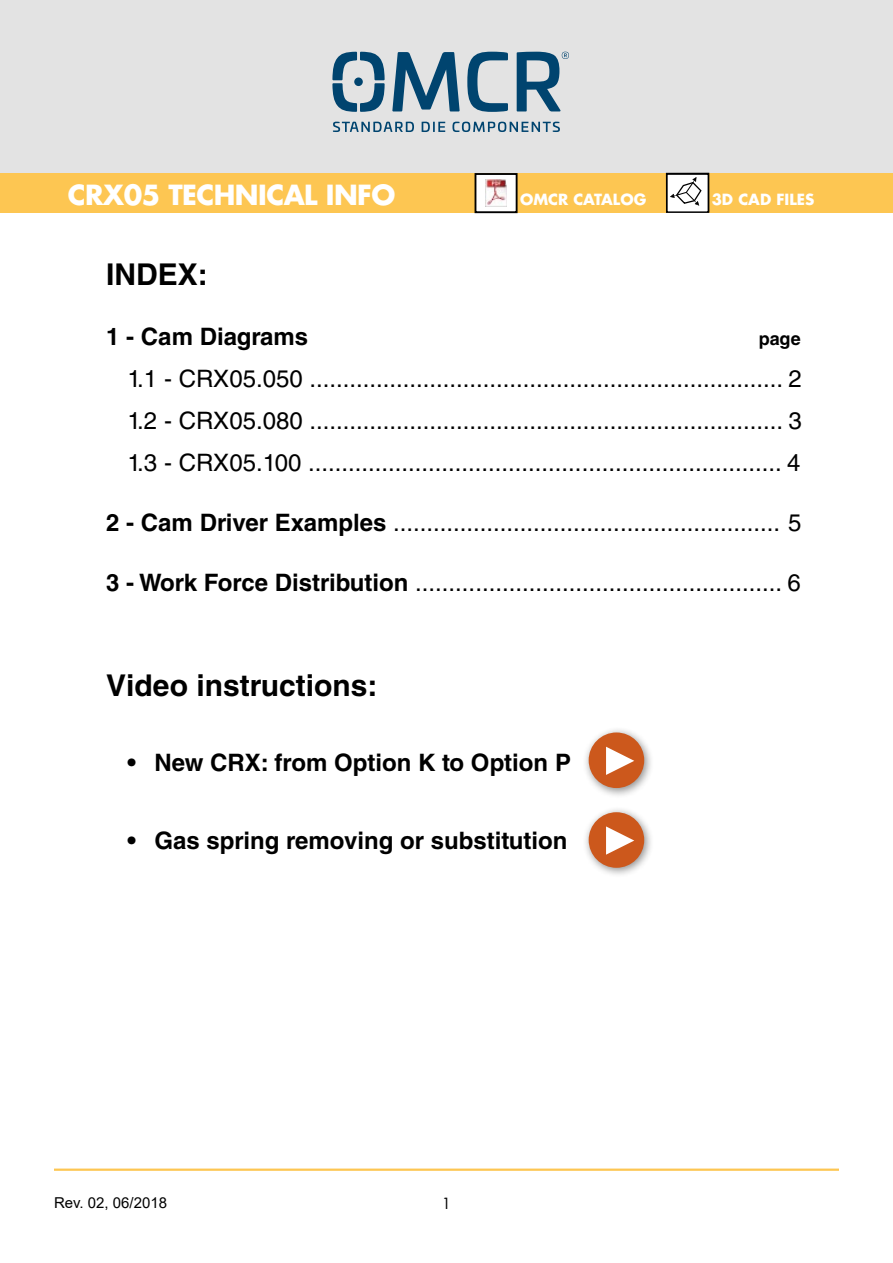
<style>
.page{position:relative;width:893px;height:1263px;background:#fff}
.page>*{position:absolute;margin:0;border:0;box-sizing:border-box;transform-origin:0 0}
.t1{font:700 30px "Helvetica LT Std";color:#000}
.t2{font:700 27px "Futura Std";letter-spacing:-.02em;color:#fff}
.t3{font:24px/42px "Helvetica LT Std";color:#000;text-align:justify}
.t4{font:700 24px "Helvetica LT Std";color:#000}
.t5{font:700 18px "Helvetica LT Std";color:#000}
.t6{font:700 15px "Futura Std";color:#fff}
.t7{font:15px "Arial";color:#000}
.t8{font:15px "Futura Std";color:#000}
.s1{font-weight:700}
</style>
<div class="page">
<hr style="left:54px;top:1168px;width:785px;height:3px;background:#fdc652">
<div style="left:0;top:0;width:893px;height:173px;background:#e3e3e3"></div>
<div style="left:0;top:173px;width:893px;height:40px;background:#fdc652"></div>
<svg style="left:666px;top:173px;width:43px;height:40px;background:#c2c2c2"></svg>
<div style="left:475px;top:174px;width:42px;height:38px;background:#fff"></div>
<div style="left:475px;top:173px;width:43px;height:40px;border:2px solid #000"></div>
<img style="left:485px;top:179px;width:22px;height:28px">
<svg style="left:333px;top:122px;width:81px;height:10px"></svg>
<svg style="left:422px;top:122px;width:23px;height:10px"></svg>
<svg style="left:452px;top:122px;width:108px;height:10px"></svg>
<svg style="left:517px;top:52px;width:52px;height:59px"></svg>
<svg style="left:392px;top:52px;width:68px;height:59px"></svg>
<svg style="left:467px;top:52px;width:41px;height:60px"></svg>
<svg style="left:332px;top:52px;width:53px;height:60px"></svg>
<div style="left:354px;top:77px;width:9px;height:9px;background:#00446f;border-radius:50%"></div>
<div style="left:583px;top:726px;width:72px;height:73px;background:#000;opacity:.45"></div>
<div style="left:589px;top:732px;width:55px;height:56px;background:#cc581c;border-radius:50%"></div>
<svg style="left:606px;top:747px;width:28px;height:28px"></svg>
<div style="left:583px;top:806px;width:72px;height:73px;background:#000;opacity:.45"></div>
<div style="left:589px;top:812px;width:55px;height:56px;background:#cc581c;border-radius:50%"></div>
<svg style="left:606px;top:826px;width:28px;height:29px"></svg>
<p class="t2" style="left:68px;top:177px;width:329px">CRX05 TECHNICAL INFO</p>
<p class="t6" style="left:520px;top:190px;width:128px">OMCR CATALOG</p>
<p class="t6" style="left:712px;top:190px;width:104px">3D CAD FILES</p>
<p class="t1" style="left:106px;top:256px;width:103px">INDEX:</p>
<p class="t4" style="left:106px;top:322px;width:204px">1 - Cam Diagrams</p>
<p class="t5" style="left:759px;top:328px;width:44px">page</p>
<p class="t3" style="left:128px;top:358px;width:676px">1.1 - CRX05.050 ....................................................................... 2<br>1.2 - CRX05.080 ....................................................................... 3<br>1.3 - CRX05.100 ....................................................................... 4</p>
<p class="t3" style="left:106px;top:502px;width:697px"><span class="s1">2 - Cam Driver Examples</span> .......................................................... 5</p>
<p class="t3" style="left:106px;top:562px;width:696px"><span class="s1">3 - Work Force Distribution</span> ....................................................... 6</p>
<p class="t1" style="left:106px;top:667px;width:273px">Video instructions:</p>
<p class="t4" style="left:128px;top:747px;width:445px">• New CRX: from Option K to Option P</p>
<p class="t4" style="left:128px;top:825px;width:441px">• Gas spring removing or substitution</p>
<p class="t7" style="left:54px;top:1192px;width:115px">Rev. 02, 06/2018</p>
<p class="t8" style="left:442px;top:1194px;width:11px">1</p>
</div>
